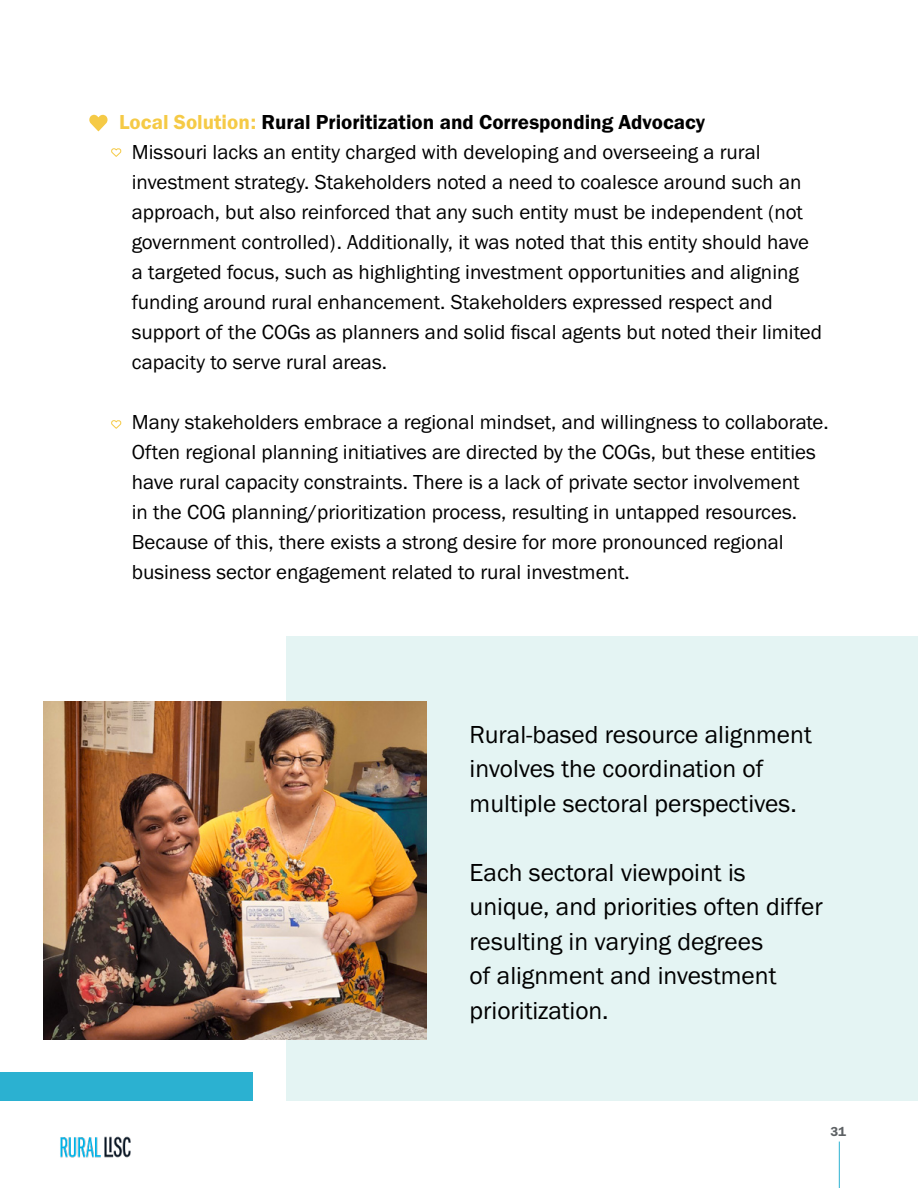
<style>
.page{position:relative;width:918px;height:1188px;background:#fff}
.page>*{position:absolute;margin:0;border:0;box-sizing:border-box;transform-origin:0 0}
.t1{font:25.5px/34.5px "Franklin Gothic URW Boo";color:#000}
.t2{font:21px/30px "Franklin Gothic URW Boo";color:#000}
.t3{font:21px "Franklin Gothic URW Dem";color:#000}
.t4{font:13.5px "Franklin Gothic URW Dem";color:#5d6164}
.s1{color:#f5ca46}
</style>
<div class="page">
<hr style="left:839px;top:1142px;width:1px;height:46px;background:#2bb1d1">
<img style="left:60px;top:1136px;width:71px;height:22px">
<div style="left:287px;top:636px;width:631px;height:465px;background:#e4f4f3"></div>
<svg style="left:89px;top:114px;width:19px;height:17px"></svg>
<svg style="left:111px;top:148px;width:11px;height:9px"></svg>
<svg style="left:111px;top:420px;width:11px;height:9px"></svg>
<img style="left:44px;top:701px;width:383px;height:338px">
<div style="left:0;top:1073px;width:253px;height:28px;background:#2bb1d1"></div>
<p class="t3" style="left:119px;top:109px;width:588px"><span class="s1">Local Solution:</span> Rural Prioritization and Corresponding Advocacy</p>
<p class="t2" style="left:132px;top:136px;width:692px">Missouri lacks an entity charged with developing and overseeing a rural investment strategy. Stakeholders noted a need to coalesce around such an approach, but also reinforced that any such entity must be independent (not government controlled). Additionally, it was noted that this entity should have a targeted focus, such as highlighting investment opportunities and aligning funding around rural enhancement. Stakeholders expressed respect and support of the COGs as planners and solid fiscal agents but noted their limited capacity to serve rural areas.</p>
<p class="t2" style="left:132px;top:406px;width:698px">Many stakeholders embrace a regional mindset, and willingness to collaborate.<br>Often regional planning initiatives are directed by the COGs, but these entities have rural capacity constraints. There is a lack of private sector involvement<br>in the COG planning/prioritization process, resulting in untapped resources.<br>Because of this, there exists a strong desire for more pronounced regional business sector engagement related to rural investment.</p>
<p class="t1" style="left:470px;top:716px;width:344px">Rural-based resource alignment involves the coordination of multiple sectoral perspectives.</p>
<p class="t1" style="left:470px;top:854px;width:355px">Each sectoral viewpoint is unique, and priorities often differ resulting in varying degrees<br>of alignment and investment prioritization.</p>
<p class="t4" style="left:830px;top:1123px;width:17px">31</p>
</div>
